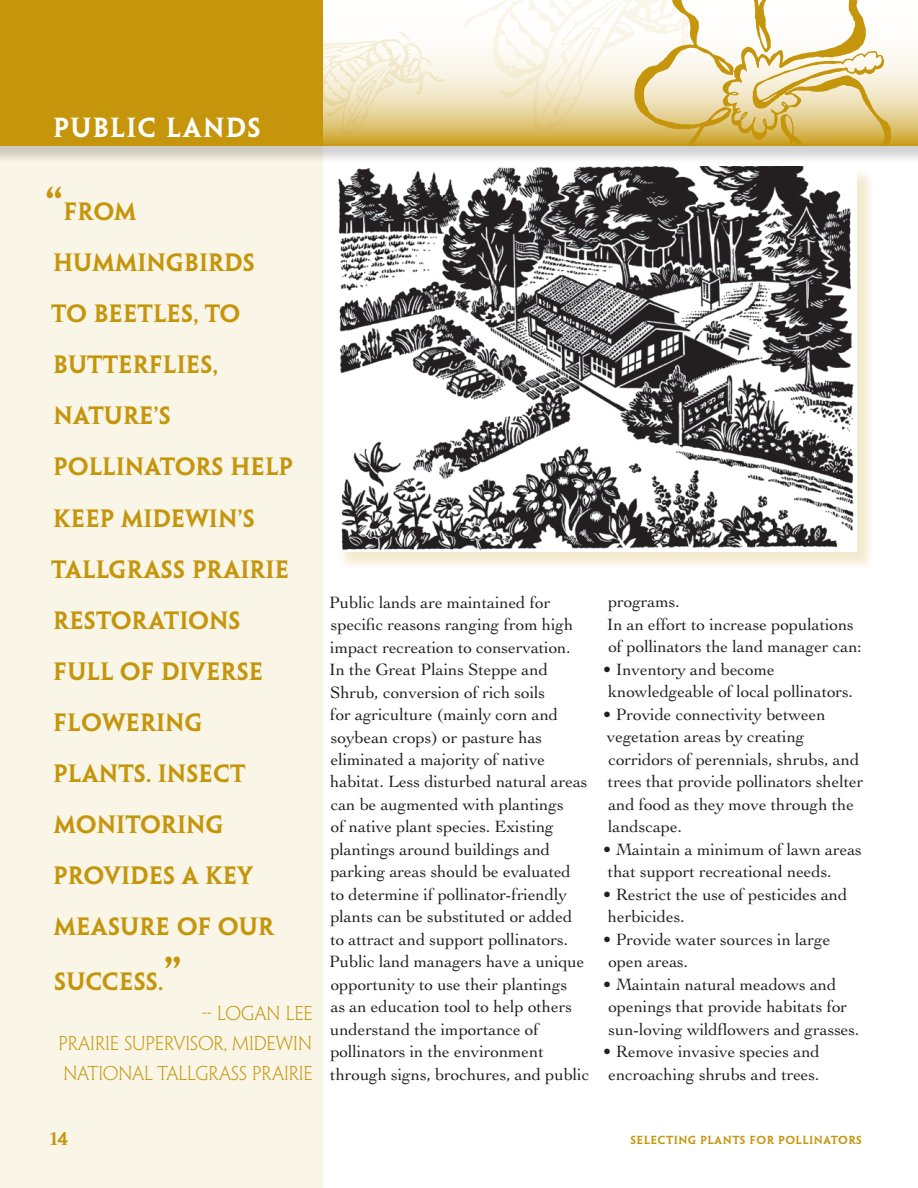
<style>
.page{position:relative;width:918px;height:1188px;background:#fff}
.page>*{position:absolute;margin:0;border:0;box-sizing:border-box;transform-origin:0 0}
.t1{font:24.75px "Penumbra MM 585 1000";letter-spacing:.14em;color:#fff}
.t2{font:22.5px "Penumbra MM 585 1000";letter-spacing:.08em;color:#c5960c}
.t3{font:22.5px "Penumbra MM 585 1000";letter-spacing:.105em;color:#c5960c}
.t4{font:22.5px "Penumbra MM 585 1000";letter-spacing:.1em;color:#c5960c}
.t5{font:18px/30px "Penumbra MM 220 500";color:#c5960c;text-align:justify}
.t6{font:17.25px/22.5px "Cochin";letter-spacing:-.005em;color:#231f20}
.t7{font:16.5px "Penumbra MM 585 1000";color:#c5960c}
.t8{font:10.5px "Penumbra MM 585 1000";letter-spacing:.115em;color:#c5960c}
.s1{font-size:42.75px}
</style>
<div class="page">
<div style="left:0;top:144px;width:323px;height:1044px;background:#f9f5e7"></div>
<div style="left:0;top:0;width:918px;height:164px;background:#231f20;opacity:.2"></div>
<svg style="left:0;top:0;width:918px;height:146px"></svg>
<div style="left:0;top:0;width:323px;height:145px;background:#c5960c"></div>
<svg style="left:323px;top:31px;width:122px;height:103px"></svg>
<svg style="left:455px;top:0;width:436px;height:145px"></svg>
<div style="left:337px;top:168px;width:538px;height:403px;background:#c5960c;opacity:.2"></div>
<img style="left:337px;top:166px;width:519px;height:386px">
<h1 class="t1" style="left:53px;top:113px;width:207px">PUBLIC LANDS</h1>
<h2 class="t2" style="left:45px;top:199px;width:92px"><span class="s1">“</span>FROM</h2>
<h2 class="t2" style="left:53px;top:250px;width:202px">HUMMINGBIRDS</h2>
<h2 class="t2" style="left:51px;top:301px;width:190px">TO BEETLES, TO</h2>
<h2 class="t4" style="left:53px;top:352px;width:166px">BUTTERFLIES,</h2>
<h2 class="t2" style="left:53px;top:403px;width:118px">NATURE’S</h2>
<h2 class="t2" style="left:53px;top:454px;width:240px">POLLINATORS HELP</h2>
<h2 class="t3" style="left:53px;top:505px;width:202px">KEEP MIDEWIN’S</h2>
<h2 class="t2" style="left:51px;top:556px;width:237px">TALLGRASS PRAIRIE</h2>
<h2 class="t2" style="left:53px;top:607px;width:187px">RESTORATIONS</h2>
<h2 class="t2" style="left:53px;top:658px;width:209px">FULL OF DIVERSE</h2>
<h2 class="t2" style="left:53px;top:709px;width:150px">FLOWERING</h2>
<h2 class="t2" style="left:53px;top:760px;width:192px">PLANTS. INSECT</h2>
<h2 class="t2" style="left:54px;top:811px;width:170px">MONITORING</h2>
<h2 class="t3" style="left:53px;top:862px;width:199px">PROVIDES A KEY</h2>
<h2 class="t2" style="left:54px;top:913px;width:219px">MEASURE OF OUR</h2>
<h2 class="t2" style="left:54px;top:969px;width:126px">SUCCESS.<span class="s1">”</span></h2>
<p class="t5" style="left:59px;top:998px;width:256px;text-indent:143px">-- LOGAN LEE PRAIRIE SUPERVISOR, MIDEWIN NATIONAL TALLGRASS PRAIRIE</p>
<p class="t6" style="left:329px;top:591px;width:262px">Public lands are maintained for specific reasons ranging from high impact recreation to conservation.<br>In the Great Plains Steppe and Shrub, conversion of rich soils<br>for agriculture (mainly corn and soybean crops) or pasture has eliminated a majority of native habitat. Less disturbed natural areas can be augmented with plantings<br>of native plant species. Existing plantings around buildings and parking areas should be evaluated<br>to determine if pollinator-friendly plants can be substituted or added<br>to attract and support pollinators.<br>Public land managers have a unique opportunity to use their plantings<br>as an education tool to help others understand the importance of pollinators in the environment through signs, brochures, and public</p>
<p class="t6" style="left:607px;top:591px;width:257px">programs.<br>In an effort to increase populations of pollinators the land manager can:</p>
<p class="t6" style="left:603px;top:658px;width:252px">• Inventory and become knowledgeable of local pollinators.</p>
<p class="t6" style="left:603px;top:703px;width:262px">• Provide connectivity between vegetation areas by creating corridors of perennials, shrubs, and trees that provide pollinators shelter and food as they move through the landscape.</p>
<p class="t6" style="left:603px;top:838px;width:261px">• Maintain a minimum of lawn areas that support recreational needs.</p>
<p class="t6" style="left:603px;top:883px;width:246px">• Restrict the use of pesticides and herbicides.</p>
<p class="t6" style="left:608px;top:928px;width:223px;text-indent:-5px">• Provide water sources in large open areas.</p>
<p class="t6" style="left:608px;top:973px;width:253px;text-indent:-5px">• Maintain natural meadows and openings that provide habitats for sun-loving wildflowers and grasses.</p>
<p class="t6" style="left:603px;top:1040px;width:218px;text-align:center">• Remove invasive species and encroaching shrubs and trees.</p>
<p class="t7" style="left:50px;top:1129px;width:19px">14</p>
<p class="t8" style="left:630px;top:1134px;width:232px">SELECTING PLANTS FOR POLLINATORS</p>
</div>
